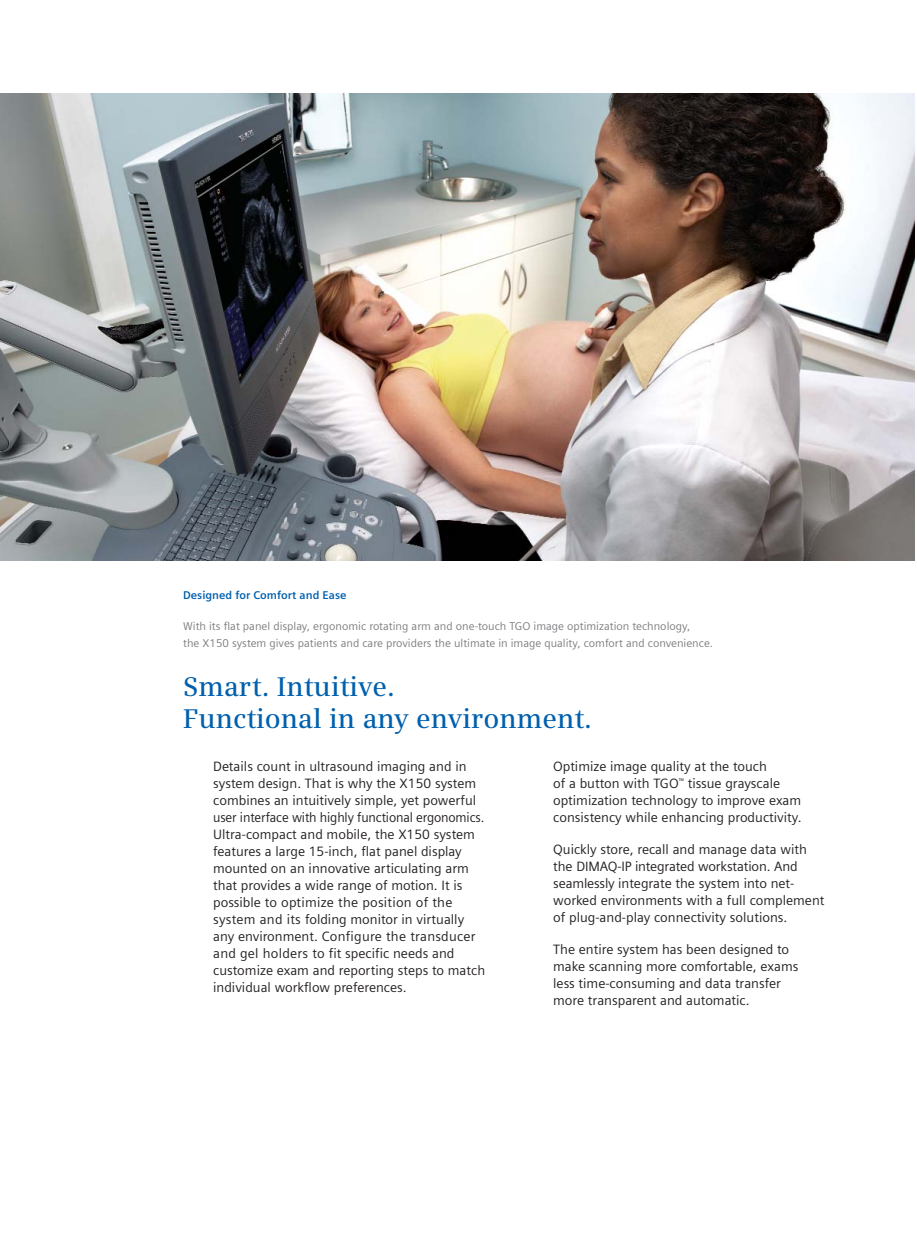
<style>
.page{position:relative;width:917px;height:1251px;background:#fff}
.page>*{position:absolute;margin:0;border:0;box-sizing:border-box;transform-origin:0 0}
.t1{font:600 27px/31.5px "Siemens Serif OT";color:#0060ae}
.t2{font:13.5px/17px "Siemens Sans OT";color:#231f20}
.t3{font:11.25px/17px "Siemens Sans OT";color:#7c7d80}
.t4{font:700 11.25px "Siemens Sans OT";color:#0060ae}
</style>
<div class="page">
<img style="left:0;top:93px;width:915px;height:468px">
<p class="t4" style="left:183px;top:590px;width:165px">Designed for Comfort and Ease</p>
<p class="t3" style="left:183px;top:618px;width:531px">With its flat panel display, ergonomic rotating arm and one-touch TGO image optimization technology,<br>the X150 system gives patients and care providers the ultimate in image quality, comfort and convenience.</p>
<h1 class="t1" style="left:183px;top:672px;width:410px">Smart. Intuitive.<br>Functional in any environment.</h1>
<p class="t2" style="left:213px;top:759px;width:274px">Details count in ultrasound imaging and in system design. That is why the X150 system combines an intuitively simple, yet powerful user interface with highly functional ergonomics.<br>Ultra-compact and mobile, the X150 system features a large 15-inch, flat panel display mounted on an innovative articulating arm that provides a wide range of motion. It is possible to optimize the position of the system and its folding monitor in virtually any environment. Configure the transducer and gel holders to fit specific needs and customize exam and reporting steps to match individual workflow preferences.</p>
<p class="t2" style="left:553px;top:759px;width:250px">Optimize image quality at the touch<br>of a button with TGO<sup>™</sup> tissue grayscale optimization technology to improve exam consistency while enhancing productivity.</p>
<p class="t2" style="left:553px;top:842px;width:273px">Quickly store, recall and manage data with the DIMAQ-IP integrated workstation. And seamlessly integrate the system into net&shy;worked environments with a full complement of plug-and-play connectivity solutions.</p>
<p class="t2" style="left:553px;top:942px;width:247px">The entire system has been designed to make scanning more comfortable, exams less time-consuming and data transfer more transparent and automatic.</p>
</div>
